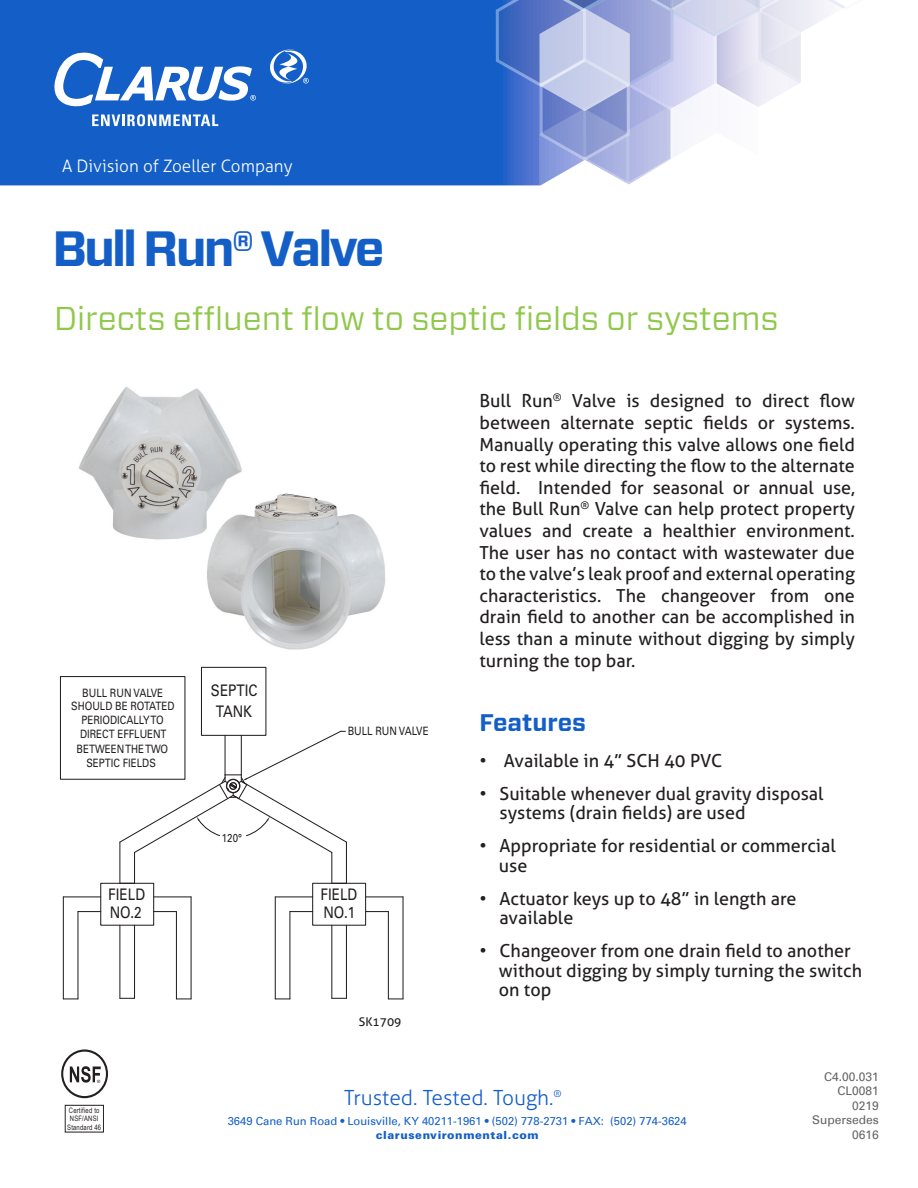
<style>
.page{position:relative;width:918px;height:1188px;background:#fff}
.page>*{position:absolute;margin:0;border:0;box-sizing:border-box;transform-origin:0 0}
.t1{font:700 49.5px "Forza";letter-spacing:-.06em;color:#145fc7}
.t2{font:33px "Forza";color:#90c84c}
.t3{font:700 24px "Forza";color:#145fc7}
.t4{font:300 21px "Aller";color:#145fc7}
.t5{font:18px/21.6px "Aller";color:#231f20}
.t6{font:300 17.1px "Aller";color:#fff}
.t7{font:15.9px/21.1px "Univers";color:#231f20;text-align:center;scale:.85 1}
.t8{font:12px "Univers";color:#636366}
.t9{font:12px "Aller";color:#231f20}
.t10{font:11.55px/14.1px "Univers";color:#231f20;text-align:center;scale:.85 1}
.t11{font:11.25px/13.5px "Univers";color:#145fc7;text-align:center}
.t12{font:7.5px/8.6px "Arial Narrow";letter-spacing:.025em;color:#231f20;text-align:center;scale:.96 1}
.t13{font:4.5px "Arial";color:#231f20;scale:.96 1}
.s1{font-weight:900}
</style>
<div class="page">
<div style="left:0;top:0;width:496px;height:185px;background:#145fc7"></div>
<svg style="left:496px;top:0;width:350px;height:186px"></svg>
<svg style="left:54px;top:52px;width:202px;height:54px"></svg>
<svg style="left:92px;top:114px;width:126px;height:12px"></svg>
<svg style="left:266px;top:48px;width:44px;height:37px"></svg>
<div style="left:61px;top:1050px;width:47px;height:48px;border:2px solid #231f20;border-radius:50%"></div>
<svg style="left:70px;top:1066px;width:31px;height:17px"></svg>
<div style="left:65px;top:1105px;width:39px;height:27px;border:1px solid #231f20"></div>
<img style="left:79px;top:387px;width:307px;height:263px">
<div style="left:201px;top:667px;width:65px;height:69px;border:1px solid #231f20"></div>
<hr style="left:134px;top:852px;width:1px;height:31px;background:#231f20">
<hr style="left:119px;top:842px;width:1px;height:41px;background:#231f20">
<div style="left:100px;top:883px;width:54px;height:43px;border:1px solid #231f20"></div>
<hr style="left:63px;top:896px;width:38px;height:1px;background:#231f20">
<svg style="left:78px;top:911px;width:23px;height:1px"></svg>
<hr style="left:77px;top:912px;width:1px;height:87px;background:#231f20">
<hr style="left:63px;top:897px;width:1px;height:102px;background:#231f20">
<hr style="left:191px;top:897px;width:1px;height:102px;background:#231f20">
<hr style="left:176px;top:912px;width:1px;height:87px;background:#231f20">
<svg style="left:154px;top:911px;width:22px;height:1px"></svg>
<hr style="left:154px;top:896px;width:37px;height:1px;background:#231f20">
<hr style="left:134px;top:925px;width:1px;height:73px;background:#231f20">
<hr style="left:119px;top:925px;width:1px;height:73px;background:#231f20">
<svg style="left:177px;top:998px;width:14px;height:1px"></svg>
<svg style="left:63px;top:998px;width:15px;height:1px"></svg>
<svg style="left:120px;top:998px;width:15px;height:1px"></svg>
<hr style="left:346px;top:925px;width:1px;height:73px;background:#231f20">
<hr style="left:331px;top:925px;width:1px;height:73px;background:#231f20">
<hr style="left:289px;top:912px;width:1px;height:87px;background:#231f20">
<hr style="left:275px;top:897px;width:1px;height:102px;background:#231f20">
<hr style="left:403px;top:897px;width:1px;height:102px;background:#231f20">
<hr style="left:388px;top:912px;width:1px;height:87px;background:#231f20">
<svg style="left:389px;top:998px;width:14px;height:1px"></svg>
<svg style="left:332px;top:998px;width:14px;height:1px"></svg>
<svg style="left:275px;top:998px;width:15px;height:1px"></svg>
<div style="left:312px;top:883px;width:54px;height:43px;border:1px solid #231f20"></div>
<svg style="left:366px;top:911px;width:22px;height:1px"></svg>
<hr style="left:366px;top:896px;width:37px;height:1px;background:#231f20">
<hr style="left:346px;top:842px;width:1px;height:41px;background:#231f20">
<hr style="left:331px;top:852px;width:1px;height:31px;background:#231f20">
<hr style="left:275px;top:896px;width:38px;height:1px;background:#231f20">
<svg style="left:290px;top:911px;width:23px;height:1px"></svg>
<svg style="left:332px;top:883px;width:14px;height:1px"></svg>
<div style="left:60px;top:676px;width:125px;height:104px;border:1px solid #231f20"></div>
<svg style="left:118px;top:730px;width:229px;height:124px"></svg>
<p class="t6" style="left:62px;top:156px;width:232px">A Division of Zoeller Company</p>
<p class="t1" style="left:52px;top:216px;width:334px">Bull Run® Valve</p>
<p class="t2" style="left:54px;top:296px;width:726px">Directs effluent flow to septic fields or systems</p>
<p class="t10" style="left:71px;top:686px;width:123px">BULL RUN VALVE<br>SHOULD BE ROTATED<br>PERIODICALLY TO<br>DIRECT EFFLUENT<br>BETWEEN THE TWO<br>SEPTIC FIELDS</p>
<p class="t7" style="left:108px;top:886px;width:45px;line-height:18.1px;text-align:left">FIELD<br>NO.2</p>
<p class="t13" style="left:97px;top:1078px;width:5px">®</p>
<p class="t12" style="left:67px;top:1106px;width:37px">Certified to<br>NSF/ANSI<br>Standard 46</p>
<p class="t7" style="left:211px;top:679px;width:56px">SEPTIC<br>TANK</p>
<p class="t10" style="left:222px;top:831px;width:25px">120°</p>
<p class="t10" style="left:348px;top:724px;width:97px">BULL RUN VALVE</p>
<p class="t7" style="left:320px;top:884px;width:45px">FIELD</p>
<p class="t7" style="left:323px;top:902px;width:39px">NO.1</p>
<p class="t9" style="left:359px;top:1014px;width:44px">SK1709</p>
<p class="t5" style="left:479px;top:390px;width:377px;text-align:justify">Bull Run<sup>®</sup> Valve is designed to direct flow between alternate septic fields or systems.<br>Manually operating this valve allows one field to rest while directing the flow to the alternate field. Intended for seasonal or annual use, the Bull Run<sup>®</sup> Valve can help protect property values and create a healthier environment.<br>The user has no contact with wastewater due to the valve’s leak proof and external operating characteristics. The changeover from one drain field to another can be accomplished in less than a minute without digging by simply turning the top bar.</p>
<p class="t3" style="left:479px;top:707px;width:108px">Features</p>
<p class="t5" style="left:479px;top:750px;width:244px">• Available in 4” SCH 40 PVC</p>
<p class="t5" style="left:500px;top:784px;width:326px;line-height:19.5px;text-indent:-20px">• Suitable whenever dual gravity disposal systems (drain fields) are used</p>
<p class="t5" style="left:499px;top:836px;width:338px;line-height:19.5px;text-indent:-20px">• Appropriate for residential or commercial use</p>
<p class="t5" style="left:500px;top:889px;width:298px;line-height:19.5px;text-indent:-20px">• Actuator keys up to 48” in length are available</p>
<p class="t5" style="left:499px;top:941px;width:365px;line-height:19.5px;text-indent:-20px">• Changeover from one drain field to another without digging by simply turning the switch on top</p>
<p class="t4" style="left:344px;top:1085px;width:219px">Trusted. Tested. Tough.<sup>®</sup></p>
<p class="t11" style="left:228px;top:1115px;width:460px">3649 Cane Run Road • Louisville, KY 40211-1961 • (502) 778-2731 • FAX: (502) 774-3624 <span class="s1">clarusenvironmental.com</span></p>
<p class="t8" style="left:824px;top:1070px;width:56px">C4.00.031</p>
<p class="t8" style="left:837px;top:1084px;width:43px">CL0081</p>
<p class="t8" style="left:852px;top:1098px;width:28px">0219</p>
<p class="t8" style="left:812px;top:1113px;width:68px">Supersedes</p>
<p class="t8" style="left:852px;top:1127px;width:28px">0616</p>
</div>
